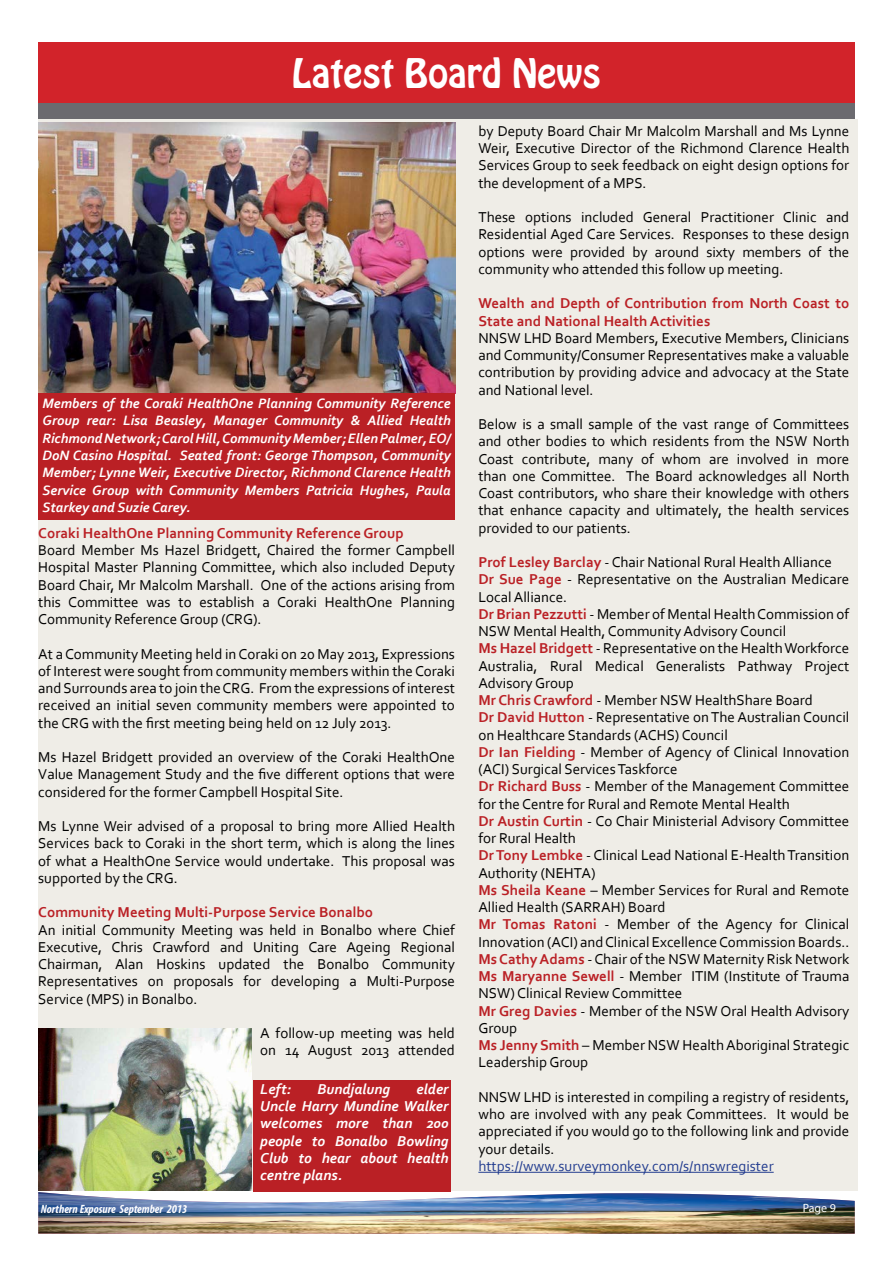
<style>
.page{position:relative;width:893px;height:1263px;background:#fff}
.page>*{position:absolute;margin:0;border:0;box-sizing:border-box;transform-origin:0 0}
.t1{font:36px "Hobo Std";color:#fff}
.t2{font:15px/17.2px "Corbel";color:#000;text-align:justify}
.t3{font:700 15px/17.2px "Corbel";color:#ba2025}
.t4{font:italic 700 15px/17.2px "Corbel";color:#fff;text-align:justify}
.t5{font:15px "Corbel";color:#243e90}
.t6{font:italic 700 14.25px/17.2px "Corbel";color:#fff;text-align:justify}
.t7{font:italic 700 condensed 12px "Myriad Pro";color:#fff}
.t8{font:12px "Myriad Pro";color:#fff}
.s1{font-weight:700;color:#ba2025}
</style>
<div class="page">
<svg style="left:38px;top:1233px;width:817px;height:1px"></svg>
<img style="left:38px;top:1192px;width:817px;height:41px">
<div style="left:38px;top:119px;width:819px;height:1072px;background:#efede7"></div>
<div style="left:38px;top:96px;width:817px;height:22px;background:#6b6a6f"></div>
<div style="left:38px;top:43px;width:817px;height:60px;background:#d2232a"></div>
<img style="left:38px;top:122px;width:417px;height:271px">
<div style="left:38px;top:393px;width:417px;height:127px;background:#ba2025"></div>
<div style="left:254px;top:1080px;width:197px;height:112px;background:#ba2025"></div>
<img style="left:38px;top:1029px;width:214px;height:162px">
<hr style="left:478px;top:1172px;width:296px;height:1px;background:#243e90">
<h1 class="t1" style="left:292px;top:48px;width:311px">Latest Board News</h1>
<p class="t6" style="left:43px;top:394px;width:410px">Members of the Coraki HealthOne Planning Community Reference Group rear: Lisa Beasley, Manager Community &amp; Allied Health Richmond Network; Carol Hill, Community Member; Ellen Palmer, EO/ DoN Casino Hospital. Seated front: George Thompson, Community Member; Lynne Weir, Executive Director, Richmond Clarence Health Service Group with Community Members Patricia Hughes, Paula Starkey and Suzie Carey.</p>
<p class="t3" style="left:38px;top:524px;width:367px">Coraki HealthOne Planning Community Reference Group</p>
<p class="t2" style="left:38px;top:541px;width:418px">Board Member Ms Hazel Bridgett, Chaired the former Campbell Hospital Master Planning Committee, which also included Deputy Board Chair, Mr Malcolm Marshall. One of the actions arising from this Committee was to establish a Coraki HealthOne Planning Community Reference Group (CRG).</p>
<p class="t2" style="left:38px;top:644px;width:418px">At a Community Meeting held in Coraki on 20 May 2013, Expressions of Interest were sought from community members within the Coraki and Surrounds area to join the CRG. From the expressions of interest received an initial seven community members were appointed to the CRG with the first meeting being held on 12 July 2013.</p>
<p class="t2" style="left:38px;top:748px;width:418px">Ms Hazel Bridgett provided an overview of the Coraki HealthOne Value Management Study and the five different options that were considered for the former Campbell Hospital Site.</p>
<p class="t2" style="left:38px;top:817px;width:418px">Ms Lynne Weir advised of a proposal to bring more Allied Health Services back to Coraki in the short term, which is along the lines of what a HealthOne Service would undertake. This proposal was supported by the CRG.</p>
<p class="t3" style="left:38px;top:903px;width:336px">Community Meeting Multi-Purpose Service Bonalbo</p>
<p class="t2" style="left:38px;top:920px;width:418px">An initial Community Meeting was held in Bonalbo where Chief Executive, Chris Crawford and Uniting Care Ageing Regional Chairman, Alan Hoskins updated the Bonalbo Community Representatives on proposals for developing a Multi-Purpose Service (MPS) in Bonalbo.</p>
<p class="t2" style="left:260px;top:1024px;width:196px">A follow-up meeting was held on 14 August 2013 attended</p>
<p class="t4" style="left:260px;top:1080px;width:32px">Left:</p>
<p class="t4" style="left:317px;top:1080px;width:74px">Bundjalung</p>
<p class="t4" style="left:260px;top:1080px;width:190px;text-indent:156px">elder Uncle Harry Mundine Walker welcomes more than 200 people to Bonalbo Bowling Club to hear about health centre plans.</p>
<p class="t2" style="left:478px;top:122px;width:372px">by Deputy Board Chair Mr Malcolm Marshall and Ms Lynne Weir, Executive Director of the Richmond Clarence Health Services Group to seek feedback on eight design options for the development of a MPS.</p>
<p class="t2" style="left:478px;top:208px;width:372px">These options included General Practitioner Clinic and Residential Aged Care Services. Responses to these design options were provided by around sixty members of the community who attended this follow up meeting.</p>
<p class="t3" style="left:478px;top:294px;width:372px">Wealth and Depth of Contribution from North Coast to<br>State and National Health Activities</p>
<p class="t2" style="left:478px;top:329px;width:372px">NNSW LHD Board Members, Executive Members, Clinicians and Community/Consumer Representatives make a valuable contribution by providing advice and advocacy at the State and National level.</p>
<p class="t2" style="left:478px;top:415px;width:372px">Below is a small sample of the vast range of Committees and other bodies to which residents from the NSW North Coast contribute, many of whom are involved in more than one Committee. The Board acknowledges all North Coast contributors, who share their knowledge with others that enhance capacity and ultimately, the health services provided to our patients.</p>
<p class="t2" style="left:478px;top:553px;width:372px;text-align:left"><span class="s1">Prof Lesley Barclay</span> - Chair National Rural Health Alliance <span class="s1">Dr Sue Page</span> - Representative on the Australian Medicare Local Alliance.<br><span class="s1">Dr Brian Pezzutti</span> - Member of Mental Health Commission of NSW Mental Health, Community Advisory Council<br><span class="s1">Ms Hazel Bridgett</span> - Representative on the Health Workforce Australia, Rural Medical Generalists Pathway Project Advisory Group<br><span class="s1">Mr Chris Crawford</span> - Member NSW HealthShare Board<br><span class="s1">Dr David Hutton</span> - Representative on The Australian Council on Healthcare Standards (ACHS) Council<br><span class="s1">Dr Ian Fielding</span> - Member of Agency of Clinical Innovation (ACI) Surgical Services Taskforce<br><span class="s1">Dr Richard Buss</span> - Member of the Management Committee for the Centre for Rural and Remote Mental Health<br><span class="s1">Dr Austin Curtin</span> - Co Chair Ministerial Advisory Committee for Rural Health<br><span class="s1">Dr Tony Lembke</span> - Clinical Lead National E-Health Transition Authority (NEHTA)<br><span class="s1">Ms Sheila Keane</span> – Member Services for Rural and Remote Allied Health (SARRAH) Board<br><span class="s1">Mr Tomas Ratoni</span> - Member of the Agency for Clinical Innovation (ACI) and Clinical Excellence Commission Boards..<br><span class="s1">Ms Cathy Adams</span> - Chair of the NSW Maternity Risk Network <span class="s1">Ms Maryanne Sewell</span> - Member ITIM (Institute of Trauma NSW) Clinical Review Committee<br><span class="s1">Mr Greg Davies</span> - Member of the NSW Oral Health Advisory Group<br><span class="s1">Ms Jenny Smith</span> – Member NSW Health Aboriginal Strategic Leadership Group</p>
<p class="t2" style="left:478px;top:1088px;width:372px">NNSW LHD is interested in compiling a registry of residents, who are involved with any peak Committees. It would be appreciated if you would go to the following link and provide your details.</p>
<p class="t5" style="left:478px;top:1156px;width:297px">https://www.surveymonkey.com/s/nnswregister</p>
<p class="t7" style="left:43px;top:1204px;width:122px">Northern Exposure April 2013</p>
<p class="t8" style="left:803px;top:1201px;width:34px">Page 9</p>
<p class="t7" style="left:41px;top:1202px;width:148px">Northern Exposure September 2013</p>
</div>
